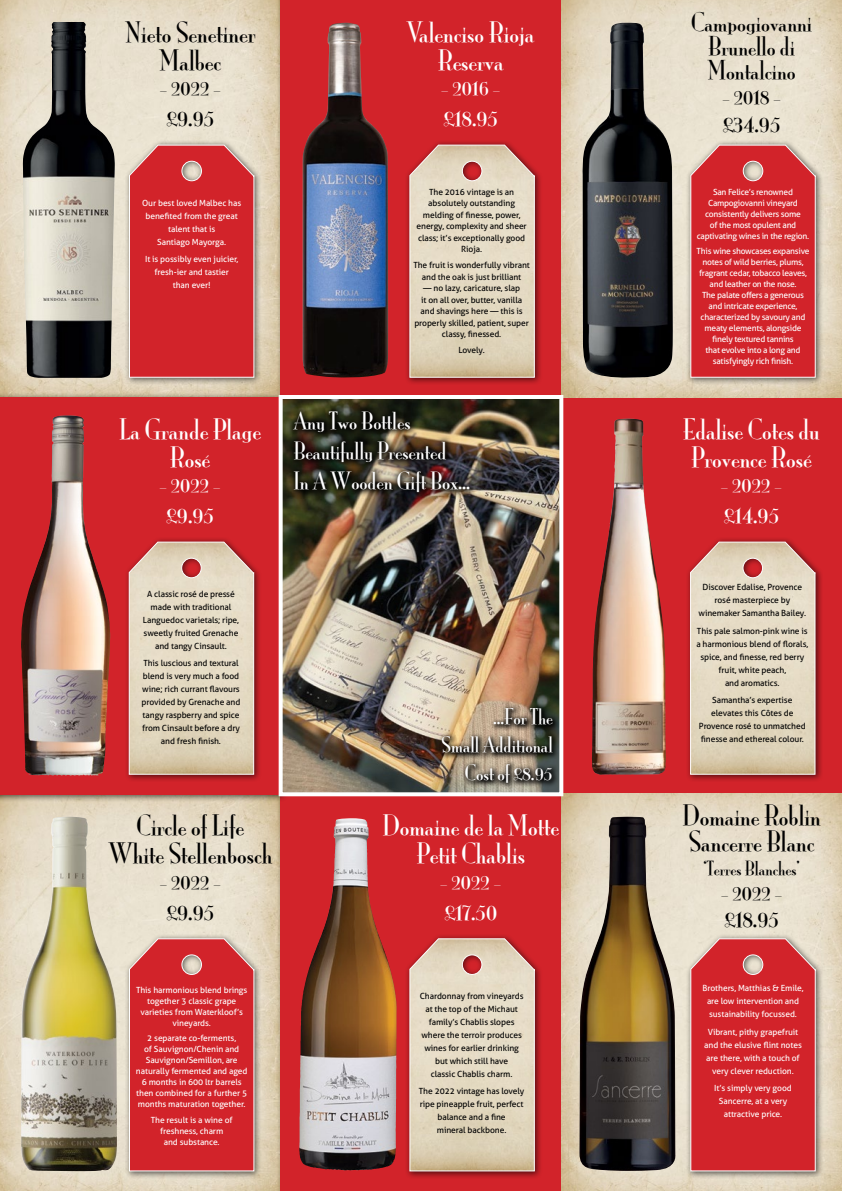
<style>
.page{position:relative;width:842px;height:1191px;background:#fff}
.page>*{position:absolute;margin:0;border:0;box-sizing:border-box;transform-origin:0 0}
.t1{font:26px/28px "Mona Lisa Solid ITCTT";color:#fff;text-align:center}
.t2{font:26px/28px "Mona Lisa Solid ITCTT";color:#000;text-align:center}
.t3{font:24px/24px "Mona Lisa Solid ITCTT";color:#000;text-align:center}
.t4{font:24px "Mona Lisa Solid ITCTT";color:#fff}
.t5{font:22px/30px "Mona Lisa Solid ITCTT";color:#fff}
.t6{font:22px "Mona Lisa Solid ITCTT";color:#000}
.t7{font:20px/28px "Mona Lisa Solid ITCTT";color:#fff;text-align:right}
.t8{font:18px "Mona Lisa Solid ITCTT";color:#000}
.t9{font:8.5px/13px "Aller";letter-spacing:-.01em;color:#000;text-align:center}
.t10{font:8.5px/13px "Aller";letter-spacing:-.01em;color:#fff;text-align:center}
.t11{font:8.5px/11px "Aller";letter-spacing:-.03em;color:#fff;text-align:center}
</style>
<div class="page">
<img style="left:0;top:0;width:276px;height:392px">
<img style="left:0;top:802px;width:276px;height:389px">
<div style="left:124px;top:140px;width:138px;height:245px;background:#000;opacity:.6"></div>
<svg style="left:128px;top:144px;width:127px;height:234px;background:#d23137"></svg>
<div style="left:124px;top:933px;width:138px;height:246px;background:#000;opacity:.6"></div>
<svg style="left:128px;top:937px;width:127px;height:234px;background:#d23137"></svg>
<div style="left:281px;top:0;width:280px;height:397px;background:#d2232a"></div>
<svg style="left:281px;top:796px;width:280px;height:395px;background:#c04241"></svg>
<svg style="left:563px;top:397px;width:279px;height:396px;background:#d13d3f"></svg>
<div style="left:0;top:392px;width:288px;height:410px;background:#000;opacity:.6"></div>
<div style="left:0;top:397px;width:281px;height:397px;background:#d2232a"></div>
<img style="left:561px;top:0;width:281px;height:397px">
<img style="left:561px;top:793px;width:281px;height:398px">
<img style="left:284px;top:400px;width:274px;height:391px">
<div style="left:279px;top:395px;width:284px;height:401px;border:4px solid #fff"></div>
<img style="left:23px;top:22px;width:92px;height:356px">
<div style="left:405px;top:140px;width:137px;height:245px;background:#000;opacity:.6"></div>
<svg style="left:409px;top:144px;width:126px;height:234px;background:#dfccb7"></svg>
<div style="left:405px;top:933px;width:137px;height:246px;background:#000;opacity:.6"></div>
<svg style="left:409px;top:937px;width:126px;height:234px;background:#dfcbb6"></svg>
<div style="left:686px;top:537px;width:137px;height:245px;background:#000;opacity:.6"></div>
<svg style="left:689px;top:541px;width:127px;height:234px;background:#dfccb7"></svg>
<div style="left:124px;top:537px;width:138px;height:245px;background:#000;opacity:.6"></div>
<svg style="left:128px;top:541px;width:127px;height:234px;background:#dfccb6"></svg>
<div style="left:686px;top:140px;width:137px;height:245px;background:#000;opacity:.6"></div>
<svg style="left:690px;top:144px;width:126px;height:234px;background:#d3363b"></svg>
<div style="left:686px;top:933px;width:137px;height:246px;background:#000;opacity:.6"></div>
<svg style="left:690px;top:937px;width:126px;height:234px;background:#d3363b"></svg>
<img style="left:303px;top:23px;width:85px;height:354px">
<img style="left:581px;top:22px;width:92px;height:356px">
<img style="left:21px;top:816px;width:96px;height:355px">
<img style="left:317px;top:818px;width:32px;height:128px">
<img style="left:579px;top:816px;width:97px;height:354px">
<img style="left:592px;top:419px;width:33px;height:355px">
<img style="left:287px;top:404px;width:190px;height:96px">
<img style="left:438px;top:703px;width:122px;height:86px">
<img style="left:21px;top:415px;width:89px;height:360px">
<h1 class="t2" style="left:125px;top:16px;width:132px">Nieto Senetiner<br>Malbec</h1>
<h3 class="t6" style="left:160px;top:70px;width:62px">- 2022 -</h3>
<h2 class="t3" style="left:166px;top:104px;width:50px">£9.95</h2>
<p class="t10" style="left:142px;top:197px;width:101px">Our best loved Malbec has benefited from the great talent that is<br>Santiago Mayorga.</p>
<p class="t10" style="left:145px;top:253px;width:95px">It is possibly even juicier, fresh-ier and tastier than ever!</p>
<h1 class="t1" style="left:119px;top:413px;width:144px">La Grande Plage<br>Rosé</h1>
<h3 class="t5" style="left:160px;top:467px;width:62px">- 2022 -</h3>
<h2 class="t4" style="left:166px;top:496px;width:50px">£9.95</h2>
<h1 class="t1" style="left:407px;top:16px;width:129px">Valenciso Rioja<br>Reserva</h1>
<h3 class="t5" style="left:441px;top:70px;width:61px">- 2016 -</h3>
<h2 class="t4" style="left:443px;top:99px;width:57px">£18.95</h2>
<p class="t9" style="left:416px;top:186px;width:112px;line-height:11.5px">The 2016 vintage is an absolutely outstanding melding of finesse, power, energy, complexity and sheer class; it’s exceptionally good<br>Rioja.</p>
<p class="t9" style="left:413px;top:259px;width:118px;line-height:11.5px">The fruit is wonderfully vibrant and the oak is just brilliant</p>
<p class="t9" style="left:414px;top:282px;width:116px;line-height:11.5px">— no lazy, caricature, slap<br>it on all over, butter, vanilla and shavings here — this is properly skilled, patient, super classy, finessed.</p>
<p class="t9" style="left:458px;top:343px;width:28px">Lovely.</p>
<h3 class="t5" style="left:293px;top:405px;width:178px">Any Two Bottles<br>Beautifully Presented<br>In A Wooden Gift Box...</h3>
<p class="t9" style="left:143px;top:587px;width:98px">A classic rosé de pressé made with traditional<br>Languedoc varietals; ripe, sweetly fruited Grenache and tangy Cinsault.</p>
<p class="t9" style="left:142px;top:657px;width:100px">This luscious and textural blend is very much a food wine; rich currant flavours provided by Grenache and tangy raspberry and spice from Cinsault before a dry and fresh finish.</p>
<h1 class="t2" style="left:108px;top:810px;width:165px">Circle of Life<br>White Stellenbosch</h1>
<h3 class="t6" style="left:160px;top:863px;width:62px">- 2022 -</h3>
<h2 class="t3" style="left:166px;top:897px;width:50px">£9.95</h2>
<p class="t10" style="left:136px;top:984px;width:113px;line-height:11px">This harmonious blend brings together 3 classic grape varieties from Waterkloof’s vineyards.</p>
<p class="t10" style="left:136px;top:1032px;width:113px;line-height:11px">2 separate co-ferments,<br>of Sauvignon/Chenin and<br>Sauvignon/Semillon, are naturally fermented and aged<br>6 months in 600 ltr barrels then combined for a further 5 months maturation together.</p>
<p class="t10" style="left:151px;top:1114px;width:83px;line-height:11px">The result is a wine of freshness, charm<br>and substance.</p>
<h3 class="t7" style="left:441px;top:701px;width:113px">...For The<br>Small Additional<br>Cost of £8.95</h3>
<h1 class="t1" style="left:382px;top:810px;width:178px">Domaine de la Motte<br>Petit Chablis</h1>
<h3 class="t5" style="left:440px;top:864px;width:62px">- 2022 -</h3>
<h2 class="t4" style="left:444px;top:892px;width:55px">£17.50</h2>
<p class="t9" style="left:420px;top:989px;width:105px">Chardonnay from vineyards at the top of the Michaut family’s Chablis slopes where the terroir produces wines for earlier drinking but which still have<br>classic Chablis charm.</p>
<p class="t9" style="left:419px;top:1084px;width:107px">The 2022 vintage has lovely ripe pineapple fruit, perfect balance and a fine<br>mineral backbone.</p>
<h2 class="t3" style="left:691px;top:9px;width:123px">Campogiovanni<br>Brunello di<br>Montalcino</h2>
<h3 class="t6" style="left:722px;top:79px;width:60px">- 2018 -</h3>
<h2 class="t3" style="left:722px;top:109px;width:60px">£34.95</h2>
<p class="t11" style="left:697px;top:186px;width:114px">San Felice’s renowned<br>Campogiovanni vineyard consistently delivers some<br>of the most opulent and captivating wines in the region.</p>
<p class="t11" style="left:697px;top:245px;width:114px">This wine showcases expansive notes of wild berries, plums, fragrant cedar, tobacco leaves, and leather on the nose.<br>The palate offers a generous and intricate experience, characterized by savoury and meaty elements, alongside finely textured tannins<br>that evolve into a long and satisfyingly rich finish.</p>
<h1 class="t1" style="left:683px;top:413px;width:138px">Edalise Cotes du<br>Provence Rosé</h1>
<h3 class="t5" style="left:721px;top:467px;width:62px">- 2022 -</h3>
<h2 class="t4" style="left:723px;top:496px;width:57px">£14.95</h2>
<p class="t9" style="left:698px;top:581px;width:109px">Discover Edalise, Provence rosé masterpiece by winemaker Samantha Bailey.</p>
<p class="t9" style="left:696px;top:624px;width:113px">This pale salmon-pink wine is a harmonious blend of florals, spice, and finesse, red berry fruit, white peach,<br>and aromatics.</p>
<p class="t9" style="left:699px;top:693px;width:108px">Samantha’s expertise elevates this Côtes de<br>Provence rosé to unmatched finesse and ethereal colour.</p>
<h1 class="t2" style="left:682px;top:800px;width:140px;line-height:26px;text-align:left">Domaine Roblin<br>Sancerre Blanc</h1>
<h3 class="t8" style="left:703px;top:854px;width:98px">‘Terres Blanches’</h3>
<h3 class="t6" style="left:721px;top:874px;width:62px">- 2022 -</h3>
<h2 class="t3" style="left:724px;top:905px;width:57px">£18.95</h2>
<p class="t10" style="left:702px;top:981px;width:103px">Brothers, Matthias &amp; Emile, are low intervention and sustainability focussed.</p>
<p class="t10" style="left:704px;top:1025px;width:99px">Vibrant, pithy grapefruit and the elusive flint notes are there, with a touch of very clever reduction.</p>
<p class="t10" style="left:714px;top:1081px;width:79px">It’s simply very good<br>Sancerre, at a very attractive price.</p>
</div>
